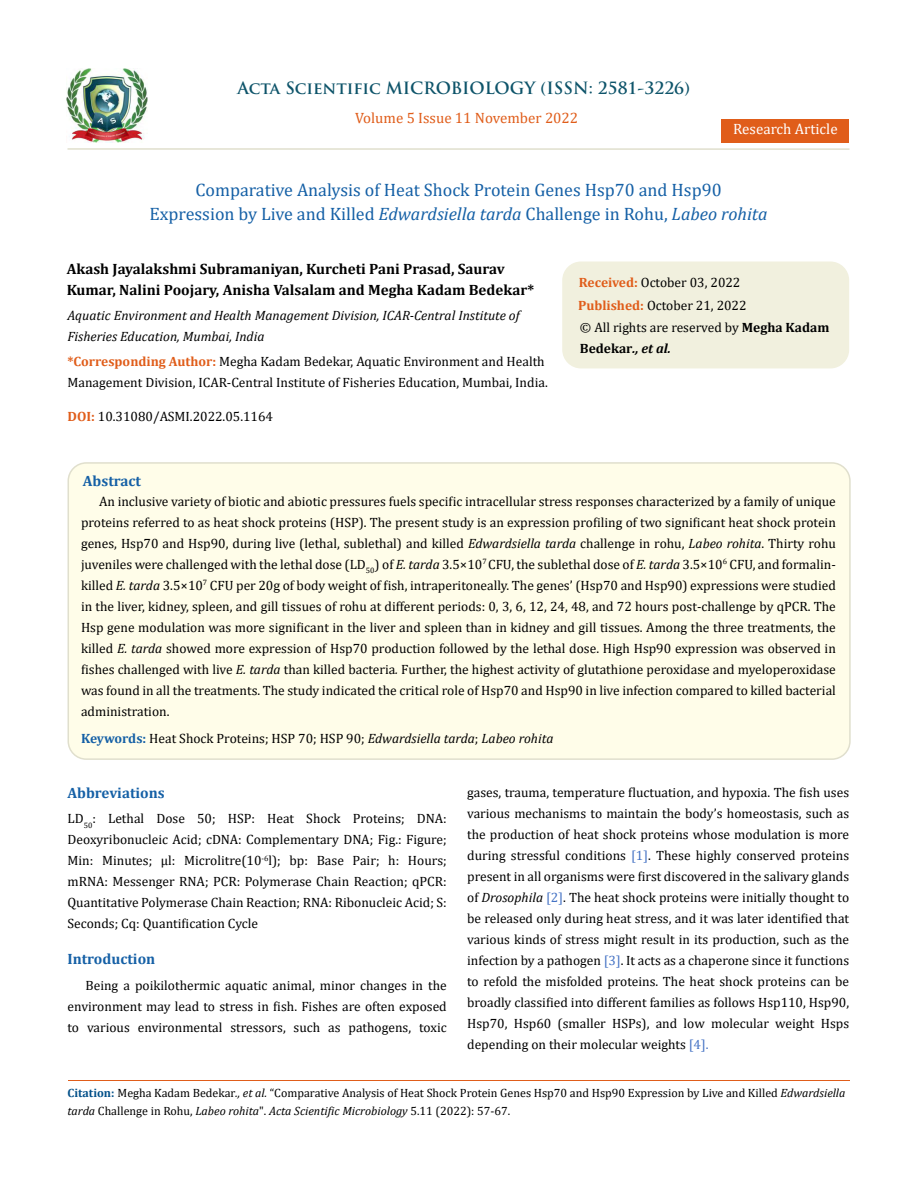
<style>
.page{position:relative;width:917px;height:1188px;background:#fff}
.page>*{position:absolute;margin:0;border:0;box-sizing:border-box;transform-origin:0 0}
.t1{font:18px/24px "Cambria";color:#1560a6;text-align:center}
.t2{font:700 16.5px "Trajan Pro";color:#0e546a}
.t3{font:700 15px/21px "Cambria";color:#000}
.t4{font:700 15px "Cambria";color:#1560a6}
.t5{font:15px "Cambria";color:#e05d1a}
.t6{font:15px "Cambria";color:#fff}
.t7{font:13.5px/21px "Cambria";color:#000;text-align:justify}
.t8{font:italic 13.5px/21px "Cambria";color:#000}
.t9{font:12px/18px "Cambria";color:#000}
.s1{font-style:italic}
.s2{font-weight:700;color:#e05d1a}
.s3{font-weight:700}
.s4{font-weight:700;font-style:italic}
.s5{font-weight:700;color:#1560a6}
.s6{color:#4472c4}
.s7{font-weight:700;color:#035089}
</style>
<div class="page">
<img style="left:67px;top:68px;width:80px;height:74px">
<div style="left:721px;top:119px;width:128px;height:23px;background:#e05d1a"></div>
<div style="left:563px;top:262px;width:285px;height:106px;background:#f1f0de;border-radius:18px"></div>
<div style="left:562px;top:262px;width:287px;height:106px;border:2px solid #f1f0de;border-radius:18px"></div>
<div style="left:68px;top:463px;width:781px;height:296px;background:#fffde9;border-radius:18px"></div>
<div style="left:67px;top:462px;width:783px;height:298px;border:2px solid #e0dfcd;border-radius:18px"></div>
<hr style="left:68px;top:1081px;width:781px;height:1px;background:#e05d1a">
<hr style="left:67px;top:148px;width:782px;height:2px;background:#e0dfcd">
<p class="t2" style="left:237px;top:77px;width:454px">Acta Scientific MICROBIOLOGY (ISSN: 2581-3226)</p>
<p class="t5" style="left:355px;top:109px;width:224px">Volume 5 Issue 11 November 2022</p>
<p class="t6" style="left:733px;top:120px;width:106px">Research Article</p>
<h1 class="t1" style="left:149px;top:178px;width:619px">Comparative Analysis of Heat Shock Protein Genes Hsp70 and Hsp90<br>Expression by Live and Killed <span class="s1">Edwardsiella tarda</span> Challenge in Rohu, <span class="s1">Labeo rohita</span></h1>
<p class="t3" style="left:67px;top:258px;width:469px">Akash Jayalakshmi Subramaniyan, Kurcheti Pani Prasad, Saurav<br>Kumar, Nalini Poojary, Anisha Valsalam and Megha Kadam Bedekar*</p>
<p class="t8" style="left:67px;top:305px;width:454px">Aquatic Environment and Health Management Division, ICAR-Central Institute of<br>Fisheries Education, Mumbai, India</p>
<p class="t7" style="left:67px;top:351px;width:482px"><span class="s2">*Corresponding Author:</span> Megha Kadam Bedekar, Aquatic Environment and Health<br>Management Division, ICAR-Central Institute of Fisheries Education, Mumbai, India.</p>
<p class="t7" style="left:578px;top:271px;width:170px;line-height:23px"><span class="s2">Received:</span> October 03, 2022<br><span class="s2">Published:</span> October 21, 2022</p>
<p class="t7" style="left:580px;top:316px;width:251px">© All rights are reserved by <span class="s3">Megha Kadam<br>Bedekar</span><span class="s4">., et al.</span></p>
<p class="t7" style="left:67px;top:406px;width:207px"><span class="s2">DOI:</span> 10.31080/ASMI.2022.05.1164</p>
<p class="t4" style="left:83px;top:471px;width:60px">Abstract</p>
<p class="t7" style="left:81px;top:491px;width:756px;text-indent:18px">An inclusive variety of biotic and abiotic pressures fuels specific intracellular stress responses characterized by a family of unique proteins referred to as heat shock proteins (HSP). The present study is an expression profiling of two significant heat shock protein genes, Hsp70 and Hsp90, during live (lethal, sublethal) and killed <span class="s1">Edwardsiella tarda</span> challenge in rohu, <span class="s1">Labeo rohita</span>. Thirty rohu juveniles were challenged with the lethal dose (LD<sub>50</sub>) of <span class="s1">E. tarda</span> 3.5×10<sup>7</sup> CFU, the sublethal dose of <span class="s1">E. tarda</span> 3.5×10<sup>6</sup> CFU, and formalin&shy;killed <span class="s1">E. tarda</span> 3.5×10<sup>7</sup> CFU per 20g of body weight of fish, intraperitoneally. The genes’ (Hsp70 and Hsp90) expressions were studied in the liver, kidney, spleen, and gill tissues of rohu at different periods: 0, 3, 6, 12, 24, 48, and 72 hours post-challenge by qPCR. The Hsp gene modulation was more significant in the liver and spleen than in kidney and gill tissues. Among the three treatments, the killed <span class="s1">E. tarda</span> showed more expression of Hsp70 production followed by the lethal dose. High Hsp90 expression was observed in fishes challenged with live <span class="s1">E. tarda</span> than killed bacteria<span class="s1">.</span> Further, the highest activity of glutathione peroxidase and myeloperoxidase was found in all the treatments. The study indicated the critical role of Hsp70 and Hsp90 in live infection compared to killed bacterial administration.</p>
<p class="t7" style="left:81px;top:728px;width:474px"><span class="s5">Keywords:</span> Heat Shock Proteins; HSP 70; HSP 90; <span class="s1">Edwardsiella tarda</span>; <span class="s1">Labeo rohita</span></p>
<p class="t7" style="left:467px;top:781px;width:383px">gases, trauma, temperature fluctuation, and hypoxia. The fish uses various mechanisms to maintain the body’s homeostasis, such as the production of heat shock proteins whose modulation is more during stressful conditions <span class="s6">[1]</span>. These highly conserved proteins present in all organisms were first discovered in the salivary glands of <span class="s1">Drosophila</span> <span class="s6">[2]</span>. The heat shock proteins were initially thought to be released only during heat stress, and it was later identified that various kinds of stress might result in its production, such as the infection by a pathogen <span class="s6">[3]</span>. It acts as a chaperone since it functions to refold the misfolded proteins. The heat shock proteins can be broadly classified into different families as follows Hsp110, Hsp90, Hsp70, Hsp60 (smaller HSPs), and low molecular weight Hsps depending on their molecular weights <span class="s6">[4].</span></p>
<p class="t9" style="left:68px;top:1084px;width:779px"><span class="s7">Citation:</span> Megha Kadam Bedekar<span class="s1">., et al.</span> “Comparative Analysis of Heat Shock Protein Genes Hsp70 and Hsp90 Expression by Live and Killed <span class="s1">Edwardsiella tarda</span> Challenge in Rohu, <span class="s1">Labeo rohita</span>". <span class="s1">Acta Scientific Microbiology</span> 5.11 (2022): 57-67.</p>
<p class="t4" style="left:67px;top:782px;width:99px">Abbreviations</p>
<p class="t7" style="left:67px;top:808px;width:381px">LD<sub>50</sub>: Lethal Dose 50; HSP: Heat Shock Proteins; DNA:<br>Deoxyribonucleic Acid; cDNA: Complementary DNA; Fig.: Figure; Min: Minutes; µl: Microlitre(10<sup>-6</sup>l); bp: Base Pair; h: Hours; mRNA: Messenger RNA; PCR: Polymerase Chain Reaction; qPCR:<br>Quantitative Polymerase Chain Reaction; RNA: Ribonucleic Acid; S:<br>Seconds; Cq: Quantification Cycle</p>
<p class="t4" style="left:67px;top:949px;width:89px">Introduction</p>
<p class="t7" style="left:67px;top:975px;width:381px;text-indent:18px">Being a poikilothermic aquatic animal, minor changes in the environment may lead to stress in fish. Fishes are often exposed to various environmental stressors, such as pathogens, toxic</p>
</div>
